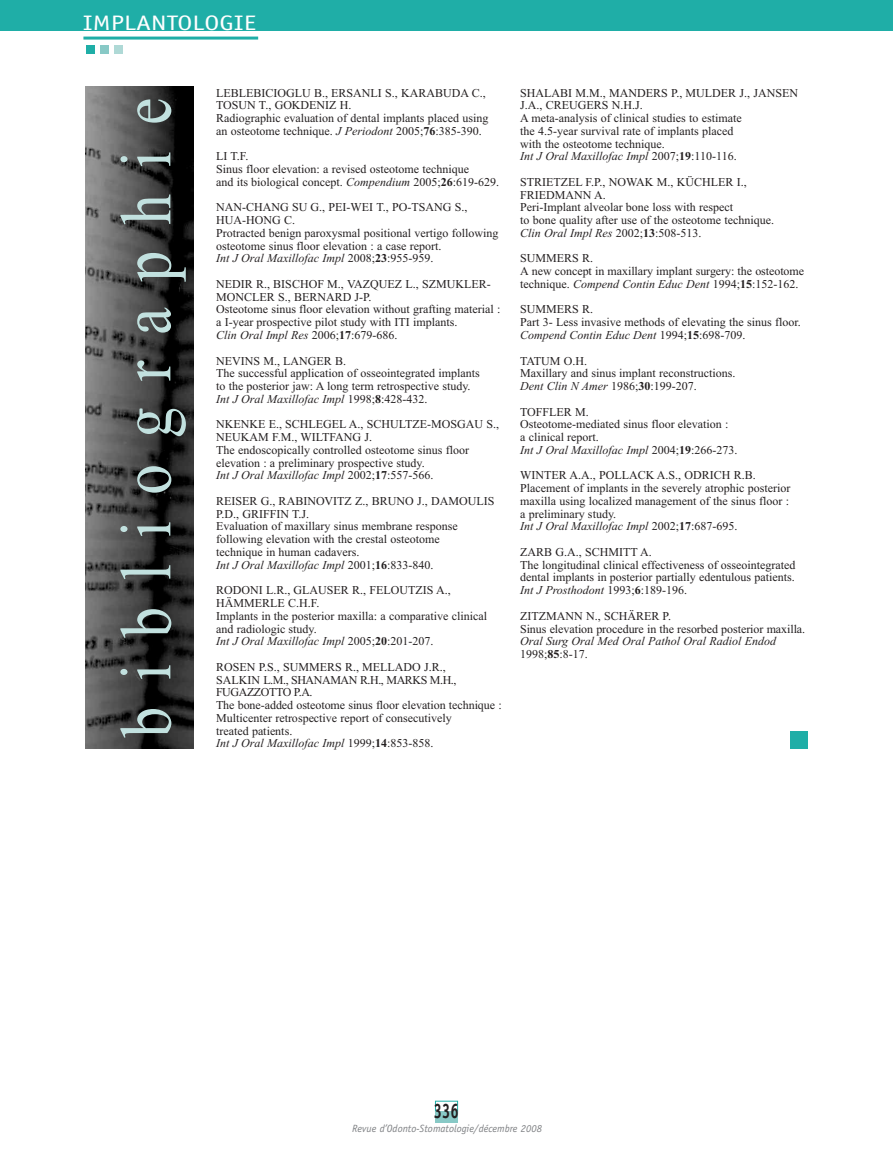
<style>
.page{position:relative;width:893px;height:1149px;background:#fff}
.page>*{position:absolute;margin:0;border:0;box-sizing:border-box;transform-origin:0 0}
.t1{font:72px "Times New Roman";letter-spacing:.425em;color:#c2e1df;scale:.85 1}
.t2{font:21px "Officina Sans";color:#fff;scale:1.28 1}
.t3{font:700 21px "Officina Sans";color:#231f20;scale:.72 1}
.t4{font:12px/12.8px "Times New Roman";color:#231f20}
.t5{font:italic 12px/12.8px "Times New Roman";color:#231f20}
.t6{font:italic 10.5px "Officina Sans";color:#808285}
.s1{font-style:italic}
.s2{font-weight:700}
.s3{font-style:normal}
.s4{font-weight:700;font-style:normal}
</style>
<div class="page">
<div style="left:435px;top:1100px;width:23px;height:11px;border:1px solid #1faea7"></div>
<div style="left:435px;top:1111px;width:23px;height:11px;background:#88c9c6"></div>
<div style="left:0;top:0;width:893px;height:31px;background:#1faea7"></div>
<div style="left:86px;top:45px;width:9px;height:9px;background:#1faea7"></div>
<div style="left:100px;top:45px;width:8px;height:9px;background:#88c9c6"></div>
<div style="left:114px;top:45px;width:8px;height:9px;background:#afd9d6"></div>
<hr style="left:83px;top:37px;width:175px;height:3px;background:#1faea7">
<img style="left:86px;top:87px;width:108px;height:661px">
<div style="left:791px;top:730px;width:17px;height:17px;background:#1faea7"></div>
<h2 class="t2" style="left:83px;top:15px;width:137px">IMPLANTOLOGIE</h2>
<h1 class="t1" style="left:103px;top:737px;width:754px;rotate:-90deg">bibliographie</h1>
<p class="t4" style="left:216px;top:86px;width:274px">LEBLEBICIOGLU B., ERSANLI S., KARABUDA C., TOSUN T., GOKDENIZ H.<br>Radiographic evaluation of dental implants placed using an osteotome technique. <span class="s1">J Periodont</span> 2005;<span class="s2">76</span>:385-390.</p>
<p class="t4" style="left:216px;top:150px;width:285px">LI T.F.<br>Sinus floor elevation: a revised osteotome technique<br>and its biological concept. <span class="s1">Compendium</span> 2005;<span class="s2">26</span>:619-629.</p>
<p class="t4" style="left:216px;top:201px;width:284px">NAN-CHANG SU G., PEI-WEI T., PO-TSANG S., HUA-HONG C.<br>Protracted benign paroxysmal positional vertigo following osteotome sinus floor elevation : a case report.<br><span class="s1">Int J Oral Maxillofac Impl</span> 2008;<span class="s2">23</span>:955-959.</p>
<p class="t4" style="left:216px;top:277px;width:286px">NEDIR R., BISCHOF M., VAZQUEZ L., SZMUKLER-MONCLER S., BERNARD J-P.<br>Osteotome sinus floor elevation without grafting material : a I-year prospective pilot study with ITI implants.<br><span class="s1">Clin Oral Impl Res</span> 2006;<span class="s2">17</span>:679-686.</p>
<p class="t4" style="left:216px;top:354px;width:265px">NEVINS M., LANGER B.<br>The successful application of osseointegrated implants to the posterior jaw: A long term retrospective study.<br><span class="s1">Int J Oral Maxillofac Impl</span> 1998;<span class="s2">8</span>:428-432.</p>
<p class="t4" style="left:216px;top:417px;width:284px">NKENKE E., SCHLEGEL A., SCHULTZE-MOSGAU S., NEUKAM F.M., WILTFANG J.<br>The endoscopically controlled osteotome sinus floor elevation : a preliminary prospective study.<br><span class="s1">Int J Oral Maxillofac Impl</span> 2002;<span class="s2">17</span>:557-566.</p>
<p class="t4" style="left:216px;top:494px;width:280px">REISER G., RABINOVITZ Z., BRUNO J., DAMOULIS P.D., GRIFFIN T.J.<br>Evaluation of maxillary sinus membrane response following elevation with the crestal osteotome<br>technique in human cadavers.<br><span class="s1">Int J Oral Maxillofac Impl</span> 2001;<span class="s2">16</span>:833-840.</p>
<p class="t4" style="left:216px;top:583px;width:273px">RODONI L.R., GLAUSER R., FELOUTZIS A., HÄMMERLE C.H.F.<br>Implants in the posterior maxilla: a comparative clinical and radiologic study.<br><span class="s1">Int J Oral Maxillofac Impl</span> 2005;<span class="s2">20</span>:201-207.</p>
<p class="t4" style="left:216px;top:660px;width:287px">ROSEN P.S., SUMMERS R., MELLADO J.R.,<br>SALKIN L.M., SHANAMAN R.H., MARKS M.H., FUGAZZOTTO P.A.<br>The bone-added osteotome sinus floor elevation technique :<br>Multicenter retrospective report of consecutively<br>treated patients.<br><span class="s1">Int J Oral Maxillofac Impl</span> 1999;<span class="s2">14</span>:853-858.</p>
<p class="t4" style="left:520px;top:86px;width:280px">SHALABI M.M., MANDERS P., MULDER J., JANSEN J.A., CREUGERS N.H.J.<br>A meta-analysis of clinical studies to estimate<br>the 4.5-year survival rate of implants placed<br>with the osteotome technique.<br><span class="s1">Int J Oral Maxillofac Impl</span> 2007;<span class="s2">19</span>:110-116.</p>
<p class="t4" style="left:520px;top:175px;width:256px">STRIETZEL F.P., NOWAK M., KÜCHLER I., FRIEDMANN A.<br>Peri-Implant alveolar bone loss with respect<br>to bone quality after use of the osteotome technique.<br><span class="s1">Clin Oral Impl Res</span> 2002;<span class="s2">13</span>:508-513.</p>
<p class="t4" style="left:520px;top:252px;width:286px">SUMMERS R.<br>A new concept in maxillary implant surgery: the osteotome technique. <span class="s1">Compend Contin Educ Dent</span> 1994;<span class="s2">15</span>:152-162.</p>
<p class="t4" style="left:520px;top:303px;width:282px">SUMMERS R.<br>Part 3- Less invasive methods of elevating the sinus floor.<br><span class="s1">Compend Contin Educ Dent</span> 1994;<span class="s2">15</span>:698-709.</p>
<p class="t4" style="left:520px;top:354px;width:217px">TATUM O.H.<br>Maxillary and sinus implant reconstructions.<br><span class="s1">Dent Clin N Amer</span> 1986;<span class="s2">30</span>:199-207.</p>
<p class="t4" style="left:520px;top:405px;width:219px">TOFFLER M.<br>Osteotome-mediated sinus floor elevation :<br>a clinical report.<br><span class="s1">Int J Oral Maxillofac Impl</span> 2004;<span class="s2">19</span>:266-273.</p>
<p class="t4" style="left:520px;top:468px;width:272px">WINTER A.A., POLLACK A.S., ODRICH R.B.<br>Placement of implants in the severely atrophic posterior maxilla using localized management of the sinus floor : a preliminary study.<br><span class="s1">Int J Oral Maxillofac Impl</span> 2002;<span class="s2">17</span>:687-695.</p>
<p class="t4" style="left:520px;top:545px;width:277px">ZARB G.A., SCHMITT A.<br>The longitudinal clinical effectiveness of osseointegrated dental implants in posterior partially edentulous patients.<br><span class="s1">Int J Prosthodont</span> 1993;<span class="s2">6</span>:189-196.</p>
<p class="t4" style="left:520px;top:609px;width:287px">ZITZMANN N., SCHÄRER P.<br>Sinus elevation procedure in the resorbed posterior maxilla.</p>
<p class="t5" style="left:520px;top:634px;width:257px">Oral Surg Oral Med Oral Pathol Oral Radiol Endod<br><span class="s3">1998;</span><span class="s4">85</span><span class="s3">:8-17.</span></p>
<h2 class="t3" style="left:434px;top:1102px;width:36px">336</h2>
<p class="t6" style="left:352px;top:1124px;width:191px">Revue d’Odonto-Stomatologie/décembre 2008</p>
</div>
